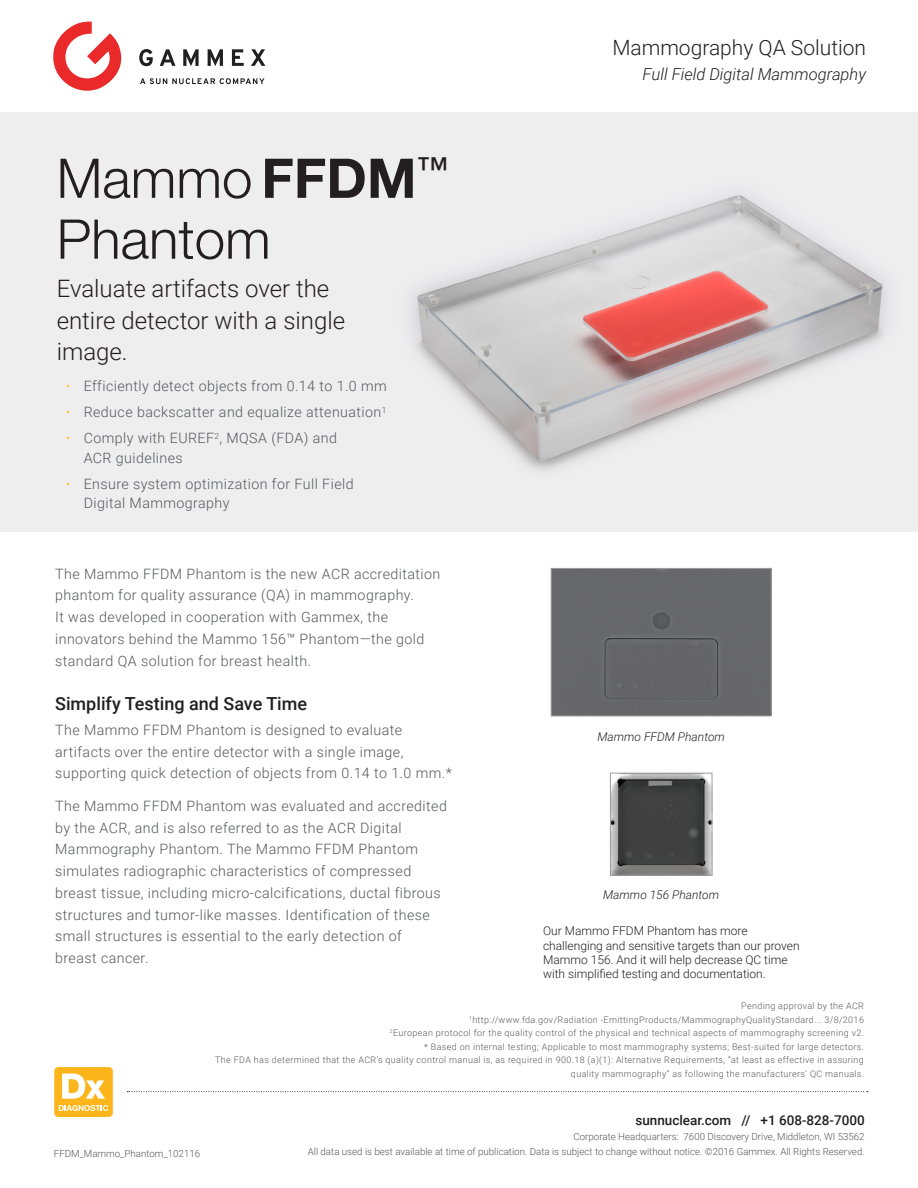
<style>
.page{position:relative;width:918px;height:1188px;background:#fff}
.page>*{position:absolute;margin:0;border:0;box-sizing:border-box;transform-origin:0 0}
.t1{font:300 54.75px "Helvetica Neue LT Pro";color:#231f20}
.Datasheet_Tagline{font:300 24px/31.5px "Roboto";color:#231f20}
.Datasheet_Tagline-2{font:300 21px "Roboto";color:#231f20}
.Copy_Subhead{font:500 18px "Roboto";color:#231f20}
.Datasheet_Tagline-3{font:italic 300 16.5px "Roboto";color:#231f20}
.Body_Copy{font:300 14.25px/21.8px "Roboto";letter-spacing:.03em;color:#57585a}
.t2{font:500 13.5px "Roboto";color:#231f20}
.Diagram_Text_Call_Ou{font:300 12px/14.4px "Roboto";color:#231f20}
.Diagram_Text_Call_Ou-2{font:italic 300 12px "Roboto";color:#231f20}
.Datasheet_Minor_line{font:300 9.75px/15px "Roboto";color:#57585a;text-align:right}
.Footnote{font:300 9px/13.5px "Roboto";letter-spacing:.04em;color:#57585a;text-align:right}
.s1{font-family:"Helvetica Neue";font-weight:700}
.s2{color:#fec451}
</style>
<div class="page">
<div style="left:0;top:112px;width:918px;height:419px;background:#eeeeef"></div>
<svg style="left:127px;top:1091px;width:741px;height:1px"></svg>
<svg style="left:54px;top:1067px;width:59px;height:50px"></svg>
<svg style="left:139px;top:49px;width:14px;height:17px"></svg>
<svg style="left:160px;top:49px;width:16px;height:17px"></svg>
<svg style="left:183px;top:49px;width:16px;height:17px"></svg>
<svg style="left:208px;top:49px;width:15px;height:17px"></svg>
<svg style="left:232px;top:49px;width:12px;height:17px"></svg>
<svg style="left:251px;top:49px;width:14px;height:17px"></svg>
<svg style="left:53px;top:22px;width:69px;height:69px"></svg>
<svg style="left:140px;top:78px;width:125px;height:6px"></svg>
<div style="left:553px;top:570px;width:216px;height:144px;background:#67676a"></div>
<div style="left:551px;top:568px;width:220px;height:148px;border:1px solid #a29d9e"></div>
<img style="left:411px;top:195px;width:477px;height:276px">
<img style="left:612px;top:775px;width:98px;height:98px">
<div style="left:610px;top:773px;width:102px;height:102px;border:1px solid #a29d9e"></div>
<p class="t1" style="left:57px;top:145px;width:393px">Mammo <span class="s1">FFDM</span><sup>™</sup></p>
<p class="t1" style="left:57px;top:206px;width:216px">Phantom</p>
<p class="Datasheet_Tagline" style="left:57px;top:272px;width:290px">Evaluate artifacts over the entire detector with a single image.</p>
<p class="Body_Copy" style="left:66px;top:375px;width:323px"><span class="s2">•</span> Efficiently detect objects from 0.14 to 1.0 mm</p>
<p class="Body_Copy" style="left:66px;top:401px;width:322px"><span class="s2">•</span> Reduce backscatter and equalize attenuation<sup>1</sup></p>
<p class="Body_Copy" style="left:84px;top:428px;width:255px;line-height:19.5px;text-indent:-18px"><span class="s2">•</span> Comply with EUREF<sup>2</sup>, MQSA (FDA) and<br>ACR guidelines</p>
<p class="Body_Copy" style="left:84px;top:473px;width:272px;line-height:19.5px;text-indent:-18px"><span class="s2">•</span> Ensure system optimization for Full Field<br>Digital Mammography</p>
<p class="Body_Copy" style="left:55px;top:562px;width:387px">The Mammo FFDM Phantom is the new ACR accreditation phantom for quality assurance (QA) in mammography.<br>It was developed in cooperation with Gammex, the innovators behind the Mammo 156™ Phantom—the gold standard QA solution for breast health.</p>
<p class="Copy_Subhead" style="left:55px;top:691px;width:254px">Simplify Testing and Save Time</p>
<p class="Body_Copy" style="left:55px;top:718px;width:398px">The Mammo FFDM Phantom is designed to evaluate artifacts over the entire detector with a single image, supporting quick detection of objects from 0.14 to 1.0 mm.*</p>
<p class="Body_Copy" style="left:55px;top:794px;width:393px">The Mammo FFDM Phantom was evaluated and accredited by the ACR, and is also referred to as the ACR Digital Mammography Phantom. The Mammo FFDM Phantom simulates radiographic characteristics of compressed breast tissue, including micro-calcifications, ductal fibrous structures and tumor-like masses. Identification of these small structures is essential to the early detection of breast cancer.</p>
<p class="Datasheet_Tagline-2" style="left:612px;top:33px;width:255px">Mammography QA Solution</p>
<p class="Datasheet_Tagline-3" style="left:643px;top:62px;width:225px">Full Field Digital Mammography</p>
<p class="Diagram_Text_Call_Ou-2" style="left:597px;top:728px;width:129px">Mammo FFDM Phantom</p>
<p class="Diagram_Text_Call_Ou-2" style="left:603px;top:887px;width:118px">Mammo 156 Phantom</p>
<p class="Diagram_Text_Call_Ou" style="left:543px;top:923px;width:258px">Our Mammo FFDM Phantom has more challenging and sensitive targets than our proven Mammo 156. And it will help decrease QC time with simplified testing and documentation.</p>
<p class="Datasheet_Minor_line" style="left:54px;top:1146px;width:148px">FFDM_Mammo_Phantom_102116</p>
<p class="Footnote" style="left:741px;top:999px;width:124px">Pending approval by the ACR</p>
<p class="Footnote" style="left:469px;top:1012px;width:396px"><sup>1</sup>http://www.fda.gov/Radiation -EmittingProducts/MammographyQualityStandard... 3/8/2016</p>
<p class="Footnote" style="left:390px;top:1026px;width:475px"><sup>2</sup>European protocol for the quality control of the physical and technical aspects of mammography screening v2.</p>
<p class="Footnote" style="left:424px;top:1039px;width:441px">* Based on internal testing; Applicable to most mammography systems; Best-suited for large detectors.</p>
<p class="Footnote" style="left:215px;top:1053px;width:650px">The FDA has determined that the ACR’s quality control manual is, as required in 900.18 (a)(1): Alternative Requirements, “at least as effective in assuring quality mammography” as following the manufacturers’ QC manuals.</p>
<p class="t2" style="left:635px;top:1111px;width:231px">sunnuclear.com // +1 608-828-7000</p>
<p class="Datasheet_Minor_line" style="left:308px;top:1129px;width:559px">Corporate Headquarters: 7600 Discovery Drive, Middleton, WI 53562<br>All data used is best available at time of publication. Data is subject to change without notice. ©2016 Gammex. All Rights Reserved.</p>
</div>
